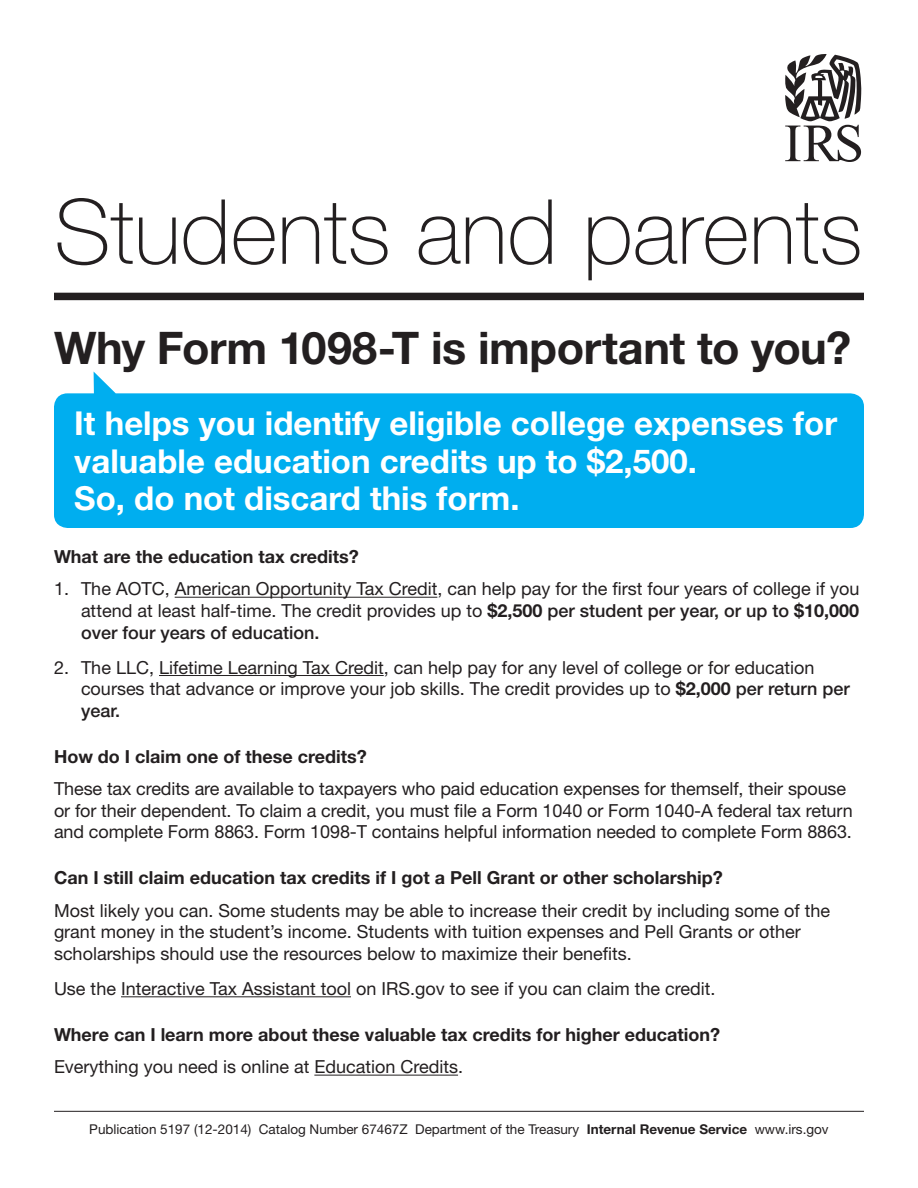
<style>
.page{position:relative;width:918px;height:1188px;background:#fff}
.page>*{position:absolute;margin:0;border:0;box-sizing:border-box;transform-origin:0 0}
.t1{font:100 90px "Helvetica Neue LT Std";color:#231f20}
.Heading_-_Why_Form_1{font:700 45px "Helvetica Neue LT Std";letter-spacing:-.01em;color:#231f20}
.Sub_Sub_Title{font:700 33px/37.5px "Helvetica Neue LT Std";color:#fff}
.Body{font:18px/21.6px "Helvetica Neue LT Std";color:#231f20}
.Heading{font:700 18px "Helvetica Neue LT Std";color:#231f20}
.Body-2{font:13.5px "Helvetica Neue LT Std";color:#231f20}
.s1{font-weight:700}
.s2{font-weight:500}
</style>
<div class="page">
<svg style="left:54px;top:372px;width:810px;height:156px;background:#22b9f1"></svg>
<hr style="left:175px;top:597px;width:262px;height:1px;background:#231f20">
<hr style="left:159px;top:675px;width:225px;height:1px;background:#231f20">
<hr style="left:121px;top:996px;width:230px;height:1px;background:#231f20">
<hr style="left:314px;top:1075px;width:144px;height:1px;background:#231f20">
<svg style="left:785px;top:54px;width:76px;height:108px"></svg>
<hr style="left:54px;top:1111px;width:810px;height:1px;background:#231f20">
<div style="left:54px;top:293px;width:810px;height:7px;background:#231f20"></div>
<p class="t1" style="left:54px;top:180px;width:810px">Students and parents</p>
<p class="Heading_-_Why_Form_1" style="left:54px;top:320px;width:799px">Why Form 1098-T is important to you?</p>
<p class="Sub_Sub_Title" style="left:74px;top:404px;width:764px">It helps you identify eligible college expenses for valuable education credits up to $2,500.<br>So, do not discard this form.</p>
<p class="Heading" style="left:54px;top:545px;width:306px">What are the education tax credits?</p>
<p class="Body" style="left:81px;top:578px;width:780px;text-align:justify;text-indent:-27px">1. The AOTC, American Opportunity Tax Credit, can help pay for the first four years of college if you attend at least half-time. The credit provides up to <span class="s1">$2,500</span> <span class="s2">per student per year, or up to</span> <span class="s1">$10,000 </span><span class="s2">over four years of education.</span></p>
<p class="Body" style="left:81px;top:656px;width:770px;text-indent:-27px">2. The LLC, Lifetime Learning Tax Credit, can help pay for any level of college or for education courses that advance or improve your job skills. The credit provides up to <span class="s1">$2,000</span> <span class="s2">per return per year.</span></p>
<p class="Heading" style="left:54px;top:745px;width:314px">How do I claim one of these credits?</p>
<p class="Body" style="left:54px;top:778px;width:800px">These tax credits are available to taxpayers who paid education expenses for themself, their spouse or for their dependent. To claim a credit, you must file a Form 1040 or Form 1040-A federal tax return and complete Form 8863. Form 1098-T contains helpful information needed to complete Form 8863.</p>
<p class="Heading" style="left:54px;top:867px;width:670px">Can I still claim education tax credits if I got a Pell Grant or other scholarship?</p>
<p class="Body" style="left:54px;top:899px;width:778px">Most likely you can. Some students may be able to increase their credit by including some of the grant money in the student’s income. Students with tuition expenses and Pell Grants or other scholarships should use the resources below to maximize their benefits.</p>
<p class="Body" style="left:54px;top:978px;width:663px">Use the Interactive Tax Assistant tool on IRS.gov to see if you can claim the credit.</p>
<p class="Heading" style="left:54px;top:1023px;width:668px">Where can I learn more about these valuable tax credits for higher education?</p>
<p class="Body" style="left:54px;top:1056px;width:411px">Everything you need is online at Education Credits.</p>
<p class="Body-2" style="left:89px;top:1121px;width:741px">Publication 5197 (12-2014) Catalog Number 67467Z Department of the Treasury <span class="s1">Internal Revenue Service</span> www.irs.gov</p>
</div>
